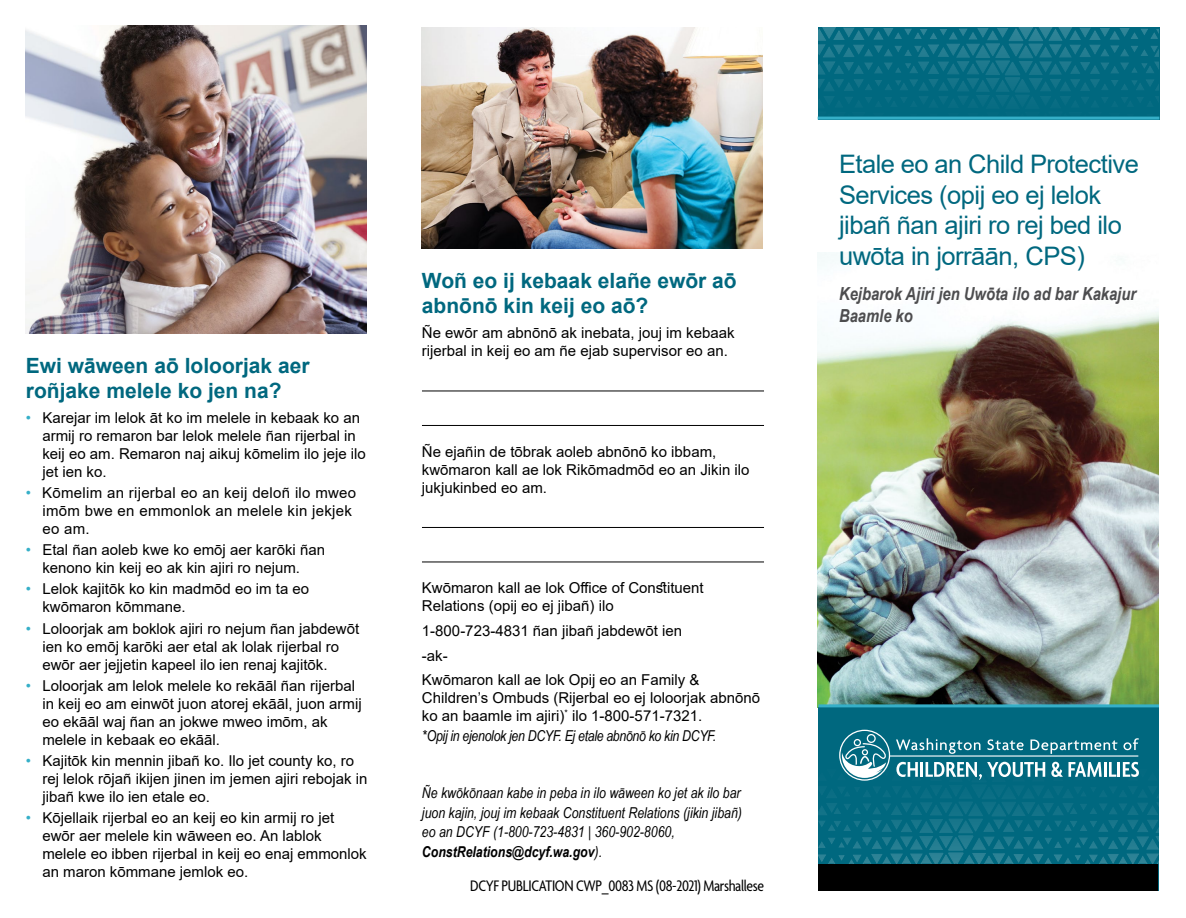
<style>
.page{position:relative;width:1186px;height:918px;background:#fff}
.page>*{position:absolute;margin:0;border:0;box-sizing:border-box;transform-origin:0 0}
.t1{font:25.5px/30.6px "Arial";letter-spacing:-.02em;color:#00687f}
.t2{font:700 21px/25.5px "Arial";color:#00687f}
.t3{font:italic 700 18px/21.6px "Arial Narrow";color:#4d4d4f}
.t4{font:condensed 16.5px "Agenda";letter-spacing:-.02em;color:#000}
.t5{font:15px/18px "Arial";color:#000}
.t6{font:italic 15px/19.5px "Arial Narrow";color:#000}
.t7{font:15px/18px "Arial";letter-spacing:.02em;color:#000}
.t8{font:italic 15px "Arial Narrow";letter-spacing:-.02em;color:#000}
.s1{color:#35afc8}
.s2{font-weight:700}
</style>
<div class="page">
<img style="left:818px;top:253px;width:341px;height:451px">
<svg style="left:818px;top:27px;width:342px;height:93px;background:#086d83"></svg>
<div style="left:818px;top:707px;width:341px;height:184px;background:#00687f"></div>
<div style="left:867px;top:734px;width:9px;height:9px;border:1px solid #fff;border-radius:50%"></div>
<svg style="left:818px;top:738px;width:341px;height:126px"></svg>
<div style="left:818px;top:865px;width:340px;height:26px;background:#000"></div>
<hr style="left:818px;top:117px;width:341px;height:3px;background:#35afc8">
<hr style="left:818px;top:704px;width:341px;height:3px;background:#35afc8">
<img style="left:26px;top:26px;width:341px;height:308px">
<hr style="left:422px;top:391px;width:342px;height:1px;background:#000">
<hr style="left:422px;top:425px;width:342px;height:1px;background:#000">
<hr style="left:422px;top:527px;width:342px;height:1px;background:#000">
<hr style="left:422px;top:562px;width:342px;height:1px;background:#000">
<img style="left:422px;top:27px;width:341px;height:222px">
<h2 class="t2" style="left:26px;top:353px;width:285px">Ewi wāween aō loloorjak aer roñjake melele ko jen na?</h2>
<p class="t5" style="left:42px;top:408px;width:325px;text-indent:-16px"><span class="s1">•</span> Karejar im lelok āt ko im melele in kebaak ko an armij ro remaron bar lelok melele ñan rijerbal in keij eo am. Remaron naj aikuj kōmelim ilo jeje ilo jet ien ko.</p>
<p class="t7" style="left:42px;top:484px;width:315px;text-indent:-16px"><span class="s1">•</span> Kōmelim an rijerbal eo an keij deloñ ilo mweo imōm bwe en emmonlok an melele kin jekjek eo am.</p>
<p class="t5" style="left:26px;top:541px;width:301px;text-align:center"><span class="s1">•</span> Etal ñan aoleb kwe ko emōj aer karōki ñan kenono kin keij eo ak kin ajiri ro nejum.</p>
<p class="t5" style="left:42px;top:580px;width:268px;text-indent:-16px"><span class="s1">•</span> Lelok kajitōk ko kin madmōd eo im ta eo kwōmaron kōmmane.</p>
<p class="t5" style="left:42px;top:619px;width:318px;text-indent:-16px"><span class="s1">•</span> Loloorjak am boklok ajiri ro nejum ñan jabdewōt ien ko emōj karōki aer etal ak lolak rijerbal ro ewōr aer jejjetin kapeel ilo ien renaj kajitōk.</p>
<p class="t5" style="left:42px;top:677px;width:321px;text-indent:-16px"><span class="s1">•</span> Loloorjak am lelok melele ko rekāāl ñan rijerbal in keij eo am einwōt juon atorej ekāāl, juon armij eo ekāāl waj ñan an jokwe mweo imōm, ak melele in kebaak eo ekāāl.</p>
<p class="t5" style="left:42px;top:752px;width:327px;text-indent:-16px"><span class="s1">•</span> Kajitōk kin mennin jibañ ko. Ilo jet county ko, ro rej lelok rōjañ ikijen jinen im jemen ajiri rebojak in jibañ kwe ilo ien etale eo.</p>
<p class="t5" style="left:42px;top:809px;width:326px;text-indent:-16px"><span class="s1">•</span> Kōjellaik rijerbal eo an keij eo kin armij ro jet ewōr aer melele kin wāween eo. An lablok melele eo ibben rijerbal in keij eo enaj emmonlok an maron kōmmane jemlok eo.</p>
<h2 class="t2" style="left:422px;top:268px;width:316px">Woñ eo ij kebaak elañe ewōr aō abnōnō kin keij eo aō?</h2>
<p class="t5" style="left:422px;top:324px;width:314px">Ñe ewōr am abnōnō ak inebata, jouj im kebaak rijerbal in keij eo am ñe ejab supervisor eo an.</p>
<p class="t5" style="left:422px;top:442px;width:329px">Ñe ejañin de tōbrak aoleb abnōnō ko ibbam, kwōmaron kall ae lok Rikōmadmōd eo an Jikin ilo jukjukinbed eo am.</p>
<p class="t5" style="left:422px;top:579px;width:283px">Kwōmaron kall ae lok Office of Constituent<br>Relations (opij eo ej jibañ) ilo</p>
<p class="t5" style="left:422px;top:618px;width:279px;line-height:24.8px">1-800-723-4831 ñan jibañ jabdewōt ien -ak-<br>Kwōmaron kall ae lok Opij eo an Family &amp;</p>
<p class="t5" style="left:422px;top:689px;width:340px">Children’s Ombuds (Rijerbal eo ej loloorjak abnōnō ko an baamle im ajiri)<sup>*</sup> ilo 1-800-571-7321.</p>
<p class="t8" style="left:422px;top:725px;width:296px">*Opij in ejenolok jen DCYF. Ej etale abnōnō ko kin DCYF.</p>
<p class="t6" style="left:422px;top:783px;width:321px">Ñe kwōkōnaan kabe in peba in ilo wāween ko jet ak ilo bar juon kajin, jouj im kebaak Constituent Relations (jikin jibañ) eo an DCYF (1-800-723-4831 | 360-902-8060, <span class="s2">ConstRelations@dcyf.wa.gov</span>).</p>
<p class="t4" style="left:470px;top:877px;width:295px">DCYF PUBLICATION CWP_0083 MS (08-2021) Marshallese</p>
<h1 class="t1" style="left:839px;top:149px;width:301px">Etale eo an Child Protective<br>Services (opij eo ej lelok jibañ ñan ajiri ro rej bed ilo uwōta in jorrāān, CPS)</h1>
<p class="t3" style="left:839px;top:282px;width:299px">Kejbarok Ajiri jen Uwōta ilo ad bar Kakajur<br>Baamle ko</p>
</div>
